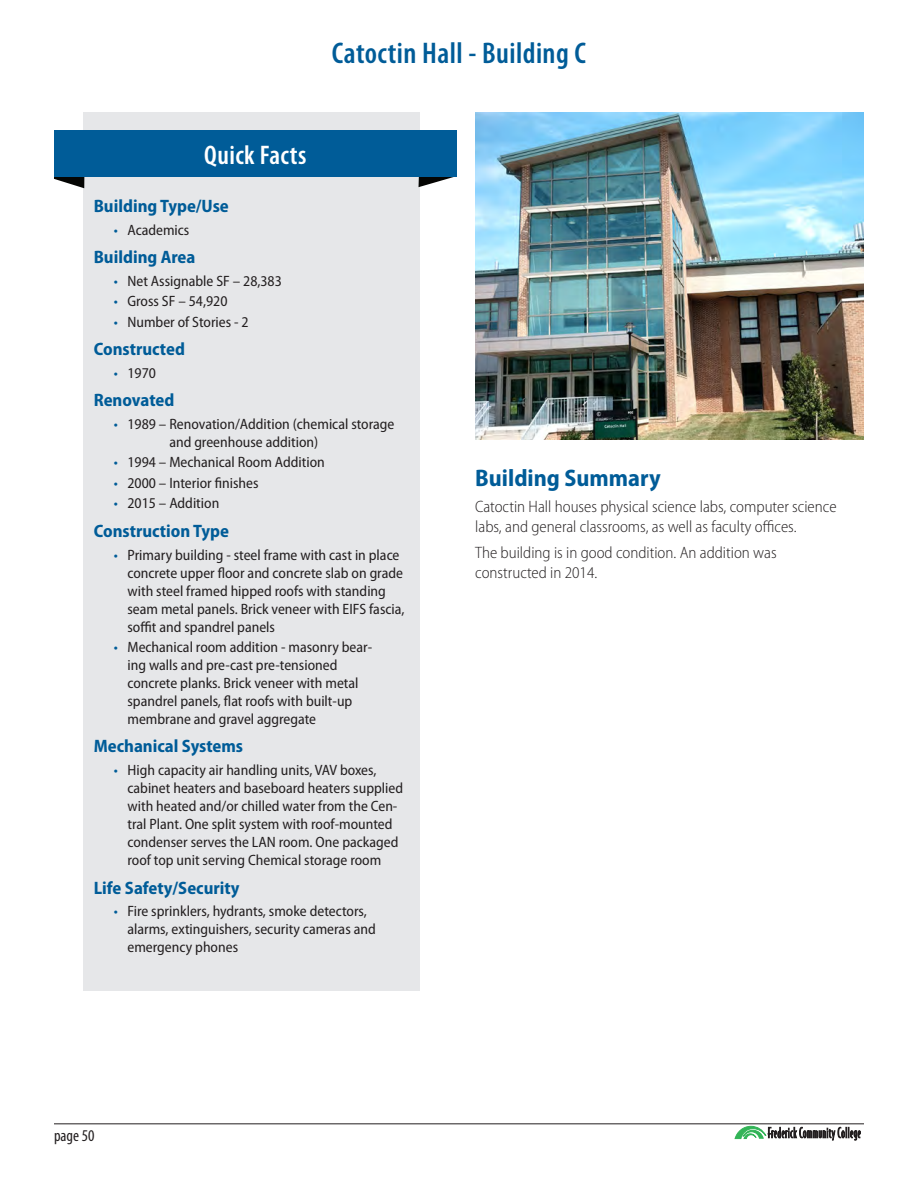
<style>
.page{position:relative;width:918px;height:1188px;background:#fff}
.page>*{position:absolute;margin:0;border:0;box-sizing:border-box;transform-origin:0 0}
.Building_Names_-_App{font:600 condensed 30px "Myriad Pro";letter-spacing:.015em;color:#005c98}
.Quick_Facts{font:600 condensed 27px "Myriad Pro";letter-spacing:.015em;color:#fff}
.Header2{font:700 semi-condensed 24px "Myriad Pro";color:#005c98}
.Quick_Facts_-_bold{font:700 semi-condensed 18px "Myriad Pro";color:#005c98}
.Building_Summary{font:300 semi-condensed 16.5px/19.8px "Myriad Pro";color:#231f20}
.t1{font:condensed 16.5px "Myriad Pro";color:#231f20}
.t2{font:semi-condensed 15px/18px "Myriad Pro";color:#231f20}
.s1{color:#005c98}
</style>
<div class="page">
<hr style="left:54px;top:1123px;width:810px;height:1px;background:#231f20">
<svg style="left:735px;top:1126px;width:126px;height:15px"></svg>
<div style="left:83px;top:113px;width:337px;height:878px;background:#e6e7e9"></div>
<svg style="left:54px;top:177px;width:31px;height:11px"></svg>
<svg style="left:418px;top:177px;width:36px;height:10px"></svg>
<div style="left:54px;top:130px;width:403px;height:47px;background:#005c98"></div>
<img style="left:475px;top:113px;width:389px;height:326px">
<p class="Building_Names_-_App" style="left:332px;top:35px;width:256px">Catoctin Hall - Building C</p>
<p class="Quick_Facts" style="left:204px;top:138px;width:104px">Quick Facts</p>
<p class="Quick_Facts_-_bold" style="left:94px;top:194px;width:137px">Building Type/Use</p>
<p class="t2" style="left:114px;top:220px;width:77px"><span class="s1">•</span> Academics</p>
<p class="Quick_Facts_-_bold" style="left:94px;top:245px;width:103px">Building Area</p>
<p class="t2" style="left:114px;top:272px;width:169px"><span class="s1">•</span> Net Assignable SF – 28,383</p>
<p class="t2" style="left:114px;top:292px;width:115px"><span class="s1">•</span> Gross SF – 54,920</p>
<p class="t2" style="left:114px;top:312px;width:136px"><span class="s1">•</span> Number of Stories - 2</p>
<p class="Quick_Facts_-_bold" style="left:94px;top:337px;width:93px">Constructed</p>
<p class="t2" style="left:114px;top:364px;width:43px"><span class="s1">•</span> 1970</p>
<p class="Quick_Facts_-_bold" style="left:94px;top:389px;width:82px">Renovated</p>
<p class="t2" style="left:169px;top:415px;width:227px;text-indent:-55px"><span class="s1">•</span> 1989 – Renovation/Addition (chemical storage and greenhouse addition)</p>
<p class="t2" style="left:114px;top:453px;width:212px"><span class="s1">•</span> 1994 – Mechanical Room Addition</p>
<p class="t2" style="left:114px;top:474px;width:146px"><span class="s1">•</span> 2000 – Interior finishes</p>
<p class="t2" style="left:114px;top:494px;width:107px"><span class="s1">•</span> 2015 – Addition</p>
<p class="Quick_Facts_-_bold" style="left:94px;top:519px;width:137px">Construction Type</p>
<p class="t2" style="left:127px;top:545px;width:279px;text-indent:-14px"><span class="s1">•</span> Primary building - steel frame with cast in place concrete upper floor and concrete slab on grade with steel framed hipped roofs with standing seam metal panels. Brick veneer with EIFS fascia, soffit and spandrel panels</p>
<p class="t2" style="left:127px;top:638px;width:246px;text-indent:-14px"><span class="s1">•</span> Mechanical room addition - masonry bear&shy;ing walls and pre-cast pre-tensioned concrete planks. Brick veneer with metal spandrel panels, flat roofs with built-up membrane and gravel aggregate</p>
<p class="Quick_Facts_-_bold" style="left:94px;top:735px;width:151px">Mechanical Systems</p>
<p class="t2" style="left:127px;top:761px;width:277px;text-indent:-14px"><span class="s1">•</span> High capacity air handling units, VAV boxes, cabinet heaters and baseboard heaters supplied with heated and/or chilled water from the Cen&shy;tral Plant. One split system with roof-mounted condenser serves the LAN room. One packaged roof top unit serving Chemical storage room</p>
<p class="Quick_Facts_-_bold" style="left:94px;top:876px;width:147px">Life Safety/Security</p>
<p class="t2" style="left:127px;top:902px;width:250px;text-indent:-14px"><span class="s1">•</span> Fire sprinklers, hydrants, smoke detectors, alarms, extinguishers, security cameras and emergency phones</p>
<p class="t1" style="left:54px;top:1126px;width:42px">page 50</p>
<p class="Header2" style="left:475px;top:462px;width:187px">Building Summary</p>
<p class="Building_Summary" style="left:475px;top:497px;width:363px">Catoctin Hall houses physical science labs, computer science labs, and general classrooms, as well as faculty offices.</p>
<p class="Building_Summary" style="left:475px;top:543px;width:303px">The building is in good condition. An addition was constructed in 2014.</p>
</div>
